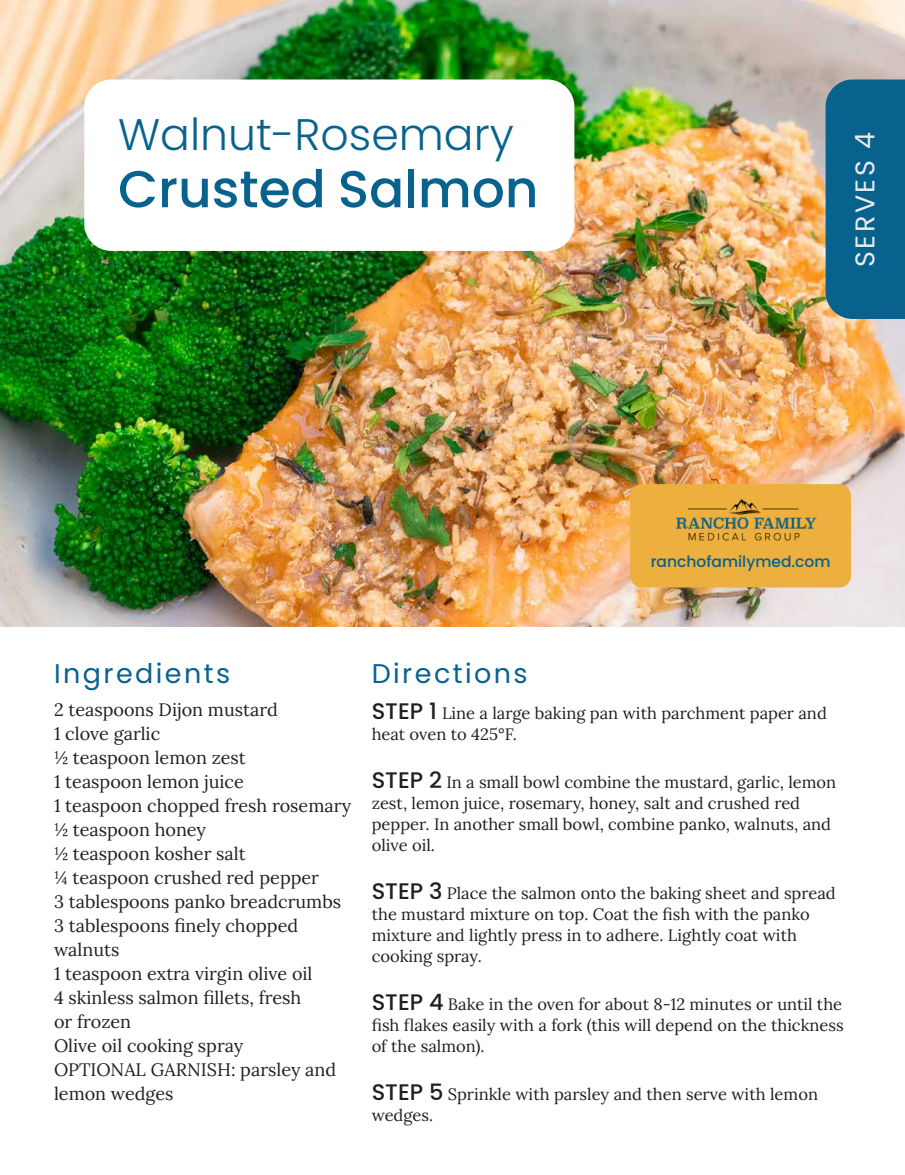
<style>
.page{position:relative;width:905px;height:1175px;background:#fff}
.page>*{position:absolute;margin:0;border:0;box-sizing:border-box;transform-origin:0 0}
.t1{font:500 51.75px "Poppins";color:#08628e}
.t2{font:300 44.1px "Poppins";color:#08628e}
.t3{font:27px "Poppins";letter-spacing:.09em;color:#08628e}
.t4{font:27px "Poppins";letter-spacing:.09em;color:#ebebeb}
.t5{font:18px/24px "Lora";color:#231f20}
.t6{font:16.5px/21px "Lora";color:#231f20}
.t7{font:500 15.45px "Poppins";color:#08628e}
.s1{font-family:"Poppins";font-weight:500;font-size:22.5px}
</style>
<div class="page">
<img style="left:0;top:0;width:904px;height:627px">
<div style="left:84px;top:79px;width:490px;height:172px;background:#fff;border-radius:27px"></div>
<div style="left:825px;top:79px;width:79px;height:240px;background:#08628e"></div>
<div style="left:630px;top:484px;width:221px;height:103px;background:#edaf3d;border-radius:12px"></div>
<img style="left:676px;top:499px;width:141px;height:42px">
<p class="t2" style="left:118px;top:109px;width:397px">Walnut-Rosemary</p>
<p class="t1" style="left:118px;top:159px;width:422px">Crusted Salmon</p>
<p class="t4" style="left:849px;top:267px;width:137px;rotate:-90deg">SERVES 4</p>
<p class="t7" style="left:650px;top:552px;width:181px">ranchofamilymed.com</p>
<p class="t3" style="left:54px;top:658px;width:178px">Ingredients</p>
<p class="t5" style="left:54px;top:696px;width:225px">2 teaspoons Dijon mustard</p>
<p class="t5" style="left:54px;top:720px;width:108px">1 clove garlic</p>
<p class="t5" style="left:54px;top:744px;width:193px">½ teaspoon lemon zest</p>
<p class="t5" style="left:54px;top:768px;width:191px">1 teaspoon lemon juice</p>
<p class="t5" style="left:54px;top:792px;width:299px">1 teaspoon chopped fresh rosemary</p>
<p class="t5" style="left:54px;top:816px;width:154px">½ teaspoon honey</p>
<p class="t5" style="left:54px;top:840px;width:193px">½ teaspoon kosher salt</p>
<p class="t5" style="left:54px;top:864px;width:266px">¼ teaspoon crushed red pepper</p>
<p class="t5" style="left:54px;top:888px;width:288px">3 tablespoons panko breadcrumbs</p>
<p class="t5" style="left:54px;top:912px;width:246px">3 tablespoons finely chopped walnuts</p>
<p class="t5" style="left:54px;top:960px;width:260px">1 teaspoon extra virgin olive oil</p>
<p class="t5" style="left:54px;top:984px;width:249px">4 skinless salmon fillets, fresh</p>
<p class="t5" style="left:54px;top:1008px;width:79px">or frozen</p>
<p class="t5" style="left:54px;top:1032px;width:191px">Olive oil cooking spray</p>
<p class="t5" style="left:54px;top:1056px;width:284px">OPTIONAL GARNISH: parsley and lemon wedges</p>
<p class="t3" style="left:372px;top:658px;width:157px">Directions</p>
<p class="t6" style="left:372px;top:701px;width:456px"><span class="s1">STEP 1</span> Line a large baking pan with parchment paper and heat oven to 425°F.</p>
<p class="t6" style="left:372px;top:770px;width:466px"><span class="s1">STEP 2</span> In a small bowl combine the mustard, garlic, lemon zest, lemon juice, rosemary, honey, salt and crushed red pepper. In another small bowl, combine panko, walnuts, and olive oil.</p>
<p class="t6" style="left:372px;top:881px;width:465px"><span class="s1">STEP 3</span> Place the salmon onto the baking sheet and spread the mustard mixture on top. Coat the fish with the panko mixture and lightly press in to adhere. Lightly coat with cooking spray.</p>
<p class="t6" style="left:372px;top:992px;width:473px;text-align:justify"><span class="s1">STEP 4</span> Bake in the oven for about 8-12 minutes or until the fish flakes easily with a fork (this will depend on the thickness of the salmon).</p>
<p class="t6" style="left:372px;top:1082px;width:448px"><span class="s1">STEP 5</span> Sprinkle with parsley and then serve with lemon wedges.</p>
</div>
